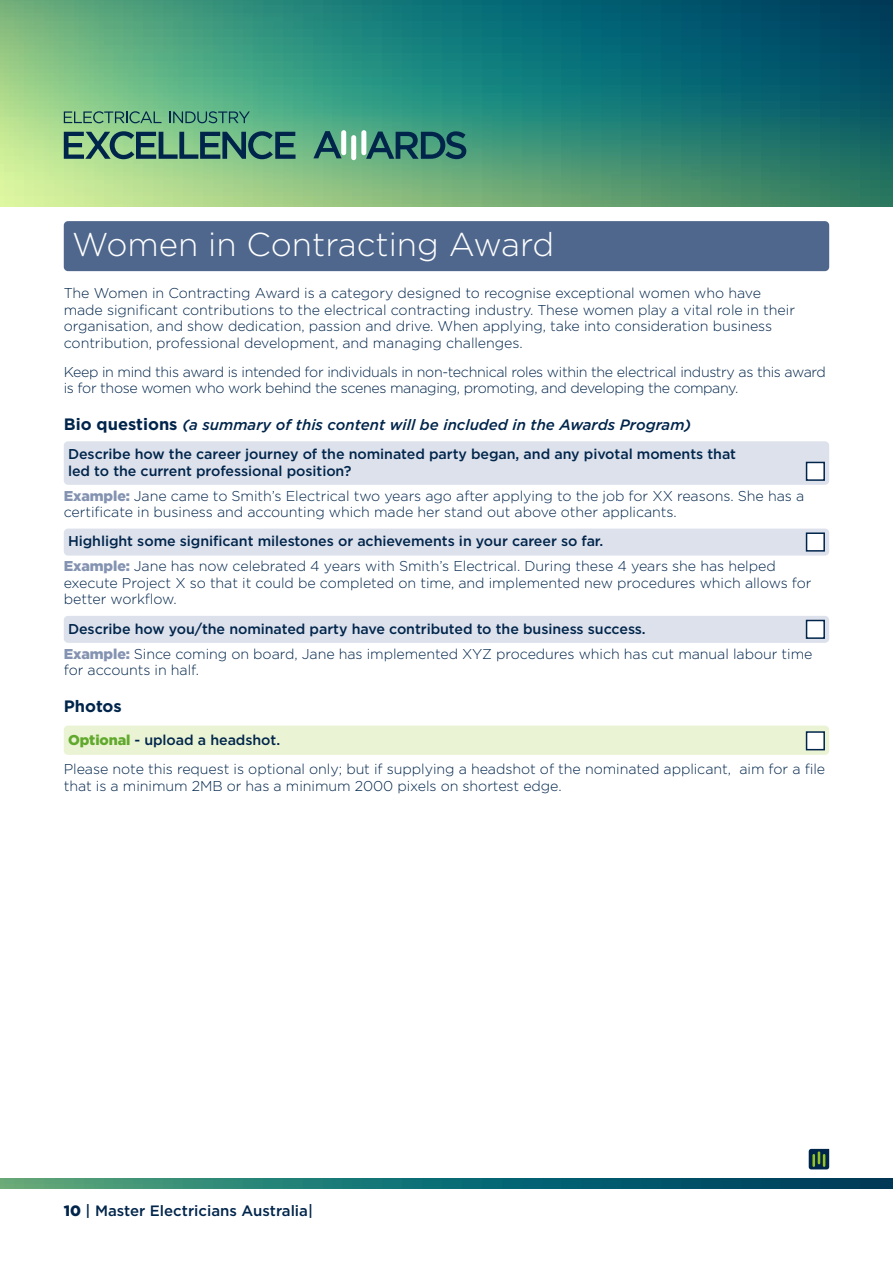
<style>
.page{position:relative;width:893px;height:1263px;background:#fff}
.page>*{position:absolute;margin:0;border:0;box-sizing:border-box;transform-origin:0 0}
.category-head{font:300 33px "Gotham";color:#fff}
.subhead2-H2{font:700 16.5px "Gotham";color:#00254b}
.subhead2-H2-2{font:italic 500 15px "Gotham";color:#00254b}
.t1{font:500 15px "Gotham";color:#00254b}
.body-P{font:300 14.25px/16.5px "Gotham";letter-spacing:-.005em;color:#00254b}
.question{font:500 14.25px/16.5px "Gotham";letter-spacing:-.005em;color:#00254b}
.body-P-2{font:300 14.25px/16.5px "Gotham";letter-spacing:-.025em;color:#00254b}
.Question-optionl-or-ref-time-judging{font:500 14.25px "Gotham";letter-spacing:-.005em;color:#00254b}
.s1{font-weight:700;font-style:normal;font-size:16.5px}
.s2{font-weight:900;color:#8493b1}
.s3{font-weight:900;color:#60a92c}
.s4{font-weight:900}
</style>
<div class="page">
<svg style="left:0;top:0;width:893px;height:206px;background:#40917a"></svg>
<svg style="left:0;top:1179px;width:893px;height:9px;background:#1a6e6f"></svg>
<svg style="left:64px;top:131px;width:231px;height:28px;background:#518470"></svg>
<svg style="left:313px;top:130px;width:153px;height:30px;background:#488479"></svg>
<svg style="left:64px;top:111px;width:97px;height:12px"></svg>
<svg style="left:169px;top:111px;width:81px;height:12px"></svg>
<div style="left:64px;top:221px;width:765px;height:50px;background:#4f678d;border-radius:4px"></div>
<div style="left:64px;top:441px;width:765px;height:44px;background:#dde1ec;border-radius:4px"></div>
<div style="left:64px;top:529px;width:765px;height:27px;background:#dde1ec;border-radius:4px"></div>
<div style="left:64px;top:616px;width:765px;height:27px;background:#dde1ec;border-radius:4px"></div>
<div style="left:64px;top:725px;width:765px;height:30px;background:#eaf3d3;border-radius:4px"></div>
<div style="left:806px;top:462px;width:19px;height:19px;background:#fff;border:2px solid #00254b"></div>
<div style="left:806px;top:532px;width:19px;height:20px;background:#fff;border:2px solid #00254b"></div>
<div style="left:806px;top:620px;width:19px;height:19px;background:#fff;border:2px solid #00254b"></div>
<div style="left:806px;top:731px;width:19px;height:19px;background:#fff;border:2px solid #00254b"></div>
<svg style="left:809px;top:1149px;width:20px;height:20px"></svg>
<p class="category-head" style="left:72px;top:223px;width:483px">Women in Contracting Award</p>
<p class="body-P" style="left:64px;top:284px;width:733px">The Women in Contracting Award is a category designed to recognise exceptional women who have made significant contributions to the electrical contracting industry. These women play a vital role in their organisation, and show dedication, passion and drive. When applying, take into consideration business contribution, professional development, and managing challenges.</p>
<p class="body-P-2" style="left:64px;top:363px;width:764px">Keep in mind this award is intended for individuals in non-technical roles within the electrical industry as this award is for those women who work behind the scenes managing, promoting, and developing the company.</p>
<p class="subhead2-H2-2" style="left:64px;top:415px;width:629px"><span class="s1">Bio questions</span> (a summary of this content will be included in the Awards Program)</p>
<p class="question" style="left:68px;top:446px;width:669px">Describe how the career journey of the nominated party began, and any pivotal moments that led to the current professional position?</p>
<p class="body-P" style="left:64px;top:487px;width:742px"><span class="s2">Example:</span> Jane came to Smith’s Electrical two years ago after applying to the job for XX reasons. She has a certificate in business and accounting which made her stand out above other applicants.</p>
<p class="question" style="left:68px;top:533px;width:537px">Highlight some significant milestones or achievements in your career so far.</p>
<p class="body-P" style="left:64px;top:558px;width:749px"><span class="s2">Example:</span> Jane has now celebrated 4 years with Smith’s Electrical. During these 4 years she has helped execute Project X so that it could be completed on time, and implemented new procedures which allows for better workflow.</p>
<p class="question" style="left:68px;top:620px;width:579px">Describe how you/the nominated party have contributed to the business success.</p>
<p class="body-P" style="left:64px;top:645px;width:750px"><span class="s2">Example:</span> Since coming on board, Jane has implemented XYZ procedures which has cut manual labour time for accounts in half.</p>
<p class="subhead2-H2" style="left:64px;top:695px;width:60px">Photos</p>
<p class="Question-optionl-or-ref-time-judging" style="left:68px;top:731px;width:214px"><span class="s3">Optional</span> - upload a headshot.</p>
<p class="body-P" style="left:64px;top:761px;width:763px">Please note this request is optional only; but if supplying a headshot of the nominated applicant, aim for a file that is a minimum 2MB or has a minimum 2000 pixels on shortest edge.</p>
<p class="t1" style="left:64px;top:1201px;width:251px"><span class="s4">10</span> | Master Electricians Australia|</p>
</div>
